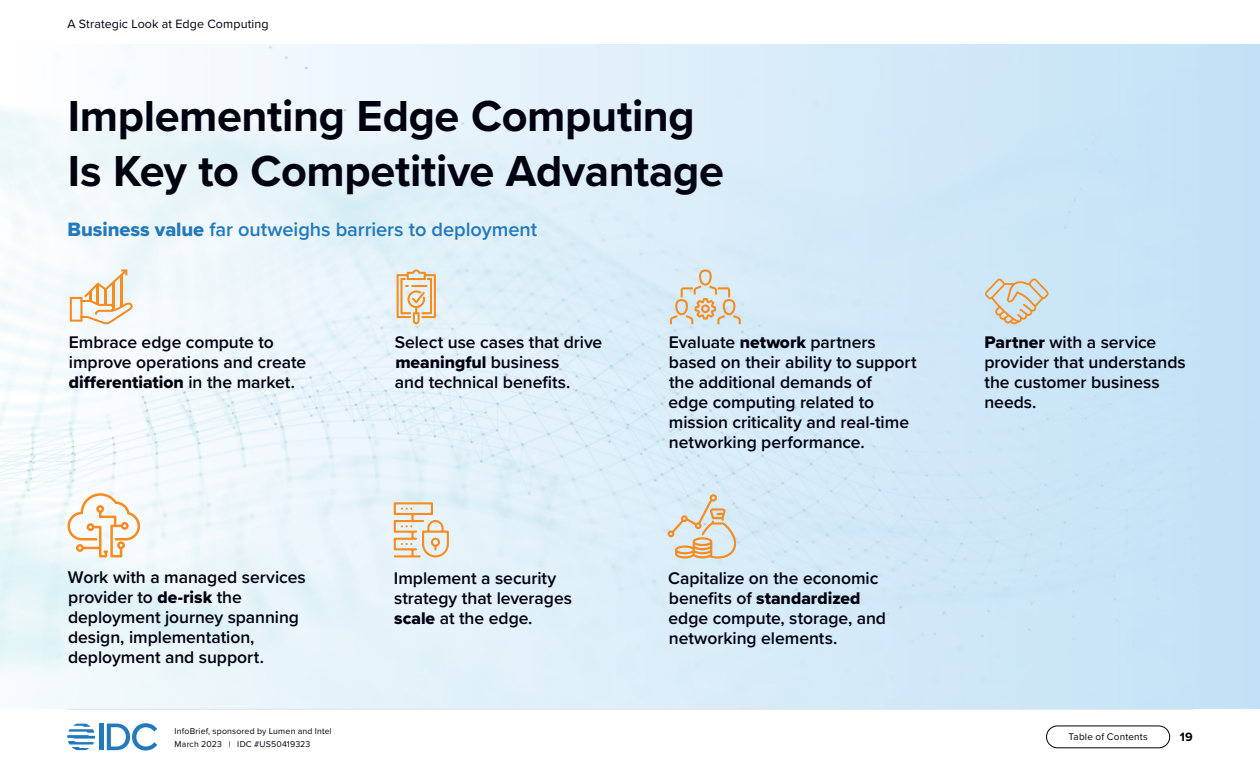
<style>
.page{position:relative;width:1260px;height:765px;background:#fff}
.page>*{position:absolute;margin:0;border:0;box-sizing:border-box;transform-origin:0 0}
.t1{font:700 45px/55px "Proxima Nova";letter-spacing:-.01em;color:#01010f}
.t2{font:600 20px "Proxima Nova";letter-spacing:-.005em;color:#2279bc}
.t3{font:600 17.5px/20px "Proxima Nova";letter-spacing:-.005em;color:#01010f}
.t4{font:17.5px "Proxima Nova Extrabld";color:#01010f}
.t5{font:12.5px "Proxima Nova";letter-spacing:.01em;color:#01010f}
.t6{font:700 12.5px "Proxima Nova";color:#000}
.t7{font:10px "Proxima Nova";letter-spacing:.015em;color:#01010f}
.t8{font:8.75px/12.5px "Proxima Nova";letter-spacing:.02em;color:#01010f}
.s1{font-family:"Proxima Nova Extrabld";font-weight:400}
.s2{font-family:"Proxima Nova";font-weight:600}
</style>
<div class="page">
<hr style="left:99px;top:724px;width:4px;height:26px;background:#2279bc">
<svg style="left:107px;top:723px;width:50px;height:28px"></svg>
<svg style="left:67px;top:724px;width:28px;height:26px"></svg>
<hr style="left:68px;top:709px;width:1125px;height:1px;background:#ccc">
<div style="left:1046px;top:726px;width:124px;height:22px;border:1px solid #000;border-radius:11px"></div>
<svg style="left:670px;top:269px;width:71px;height:55px;background:#dcdad2"></svg>
<svg style="left:394px;top:502px;width:55px;height:55px;background:#ead6bd"></svg>
<svg style="left:397px;top:269px;width:39px;height:55px;background:#eaccaa"></svg>
<svg style="left:70px;top:269px;width:63px;height:55px"></svg>
<hr style="left:112px;top:282px;width:2px;height:28px;background:#f68b1f">
<hr style="left:120px;top:276px;width:2px;height:31px;background:#f68b1f">
<svg style="left:985px;top:278px;width:64px;height:46px;background:#d4d4cb"></svg>
<svg style="left:67px;top:493px;width:73px;height:64px"></svg>
<svg style="left:668px;top:494px;width:68px;height:65px;background:#ded8cd"></svg>
<p class="t5" style="left:68px;top:14px;width:203px">A Strategic Look at Edge Computing</p>
<h1 class="t1" style="left:68px;top:88px;width:658px">Implementing Edge Computing<br>Is Key to Competitive Advantage</h1>
<p class="t2" style="left:68px;top:215px;width:471px"><span class="s1">Business value</span> far outweighs barriers to deployment</p>
<p class="t3" style="left:69px;top:332px;width:239px">Embrace edge compute to improve operations and create</p>
<p class="t4" style="left:69px;top:369px;width:226px">differentiation <span class="s2">in the market.</span></p>
<p class="t3" style="left:395px;top:332px;width:209px">Select use cases that drive</p>
<p class="t4" style="left:395px;top:349px;width:165px">meaningful <span class="s2">business</span></p>
<p class="t3" style="left:395px;top:372px;width:175px">and technical benefits.</p>
<p class="t3" style="left:68px;top:567px;width:239px">Work with a managed services provider to <span class="s1">de-risk</span> the deployment journey spanning design, implementation, deployment and support.</p>
<p class="t8" style="left:175px;top:725px;width:159px">InfoBrief, sponsored by Lumen and Intel<br>March 2023 | IDC #US50419323</p>
<p class="t3" style="left:394px;top:567px;width:180px">Implement a security strategy that leverages <span class="s1">scale</span> at the edge.</p>
<p class="t3" style="left:669px;top:332px;width:250px">Evaluate <span class="s1">network</span> partners based on their ability to support the additional demands of<br>edge computing related to mission criticality and real-time networking performance.</p>
<p class="t3" style="left:668px;top:567px;width:212px">Capitalize on the economic</p>
<p class="t4" style="left:669px;top:585px;width:193px"><span class="s2">benefits of</span> standardized</p>
<p class="t3" style="left:668px;top:607px;width:219px">edge compute, storage, and networking elements.</p>
<p class="t3" style="left:984px;top:332px;width:203px"><span class="s1">Partner</span> with a service provider that understands the customer business needs.</p>
<p class="t7" style="left:1068px;top:729px;width:81px">Table of Contents</p>
<p class="t6" style="left:1180px;top:727px;width:14px">19</p>
</div>
